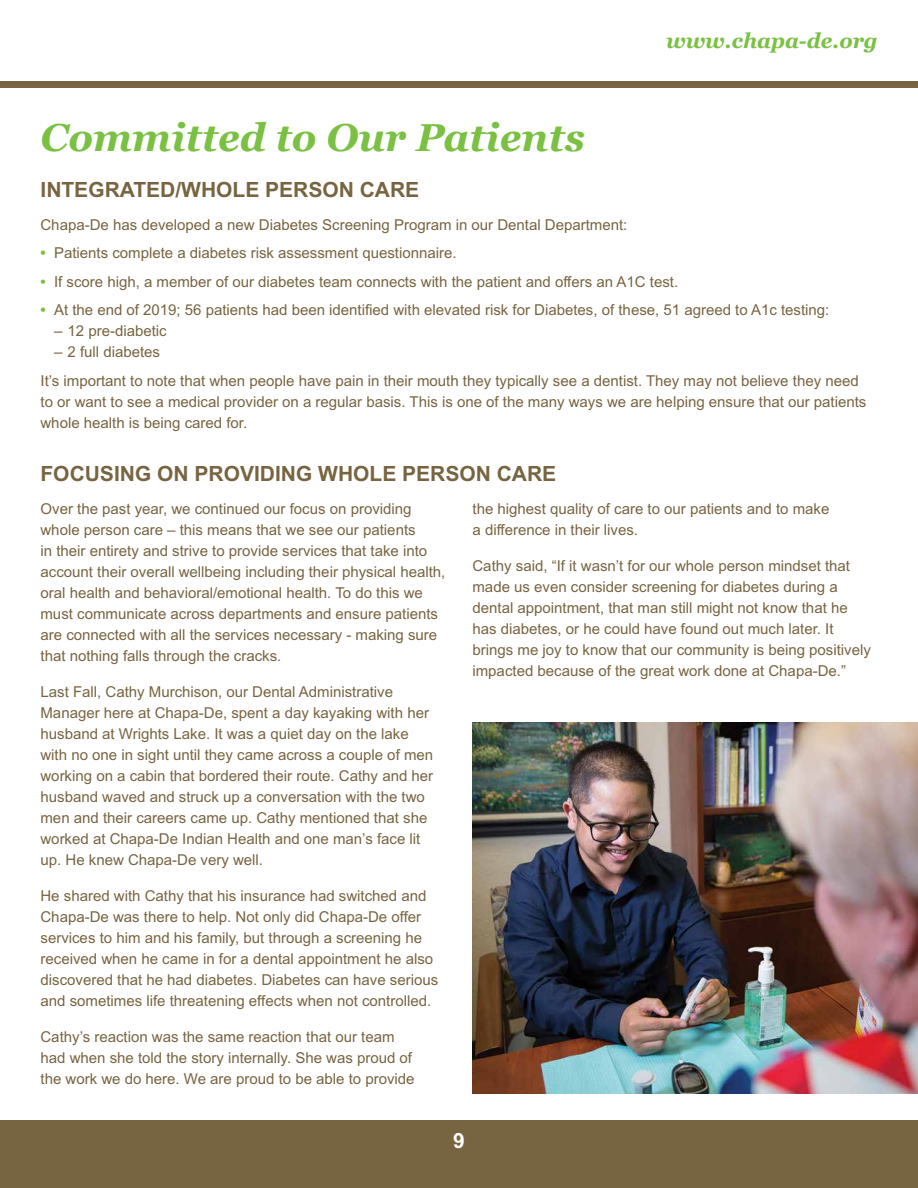
<style>
.page{position:relative;width:918px;height:1188px;background:#fff}
.page>*{position:absolute;margin:0;border:0;box-sizing:border-box;transform-origin:0 0}
.t1{font:italic 700 39px "Georgia";color:#7ac143}
.t2{font:700 21px "Arial MT Std";color:#776441}
.t3{font:italic 700 21px "Georgia";color:#7ac143}
.t4{font:700 21px "Arial MT Std";color:#fff}
.t5{font:15px/21px "Arial MT Std";color:#776441}
.s1{font-weight:700;color:#7ac143}
</style>
<div class="page">
<img style="left:472px;top:722px;width:446px;height:371px">
<div style="left:0;top:1120px;width:918px;height:68px;background:#776441"></div>
<div style="left:0;top:0;width:918px;height:88px;background:#776441"></div>
<div style="left:0;top:0;width:918px;height:81px;background:#fff"></div>
<h2 class="t3" style="left:666px;top:26px;width:213px">www.chapa-de.org</h2>
<h1 class="t1" style="left:40px;top:108px;width:546px">Committed to Our Patients</h1>
<h2 class="t2" style="left:40px;top:177px;width:380px">INTEGRATED/WHOLE PERSON CARE</h2>
<p class="t5" style="left:40px;top:214px;width:588px">Chapa-De has developed a new Diabetes Screening Program in our Dental Department:</p>
<p class="t5" style="left:40px;top:242px;width:418px"><span class="s1">•</span> Patients complete a diabetes risk assessment questionnaire.</p>
<p class="t5" style="left:40px;top:271px;width:639px"><span class="s1">•</span> If score high, a member of our diabetes team connects with the patient and offers an A1C test.</p>
<p class="t5" style="left:40px;top:299px;width:790px"><span class="s1">•</span> At the end of 2019; 56 patients had been identified with elevated risk for Diabetes, of these, 51 agreed to A1c testing:</p>
<p class="t5" style="left:54px;top:320px;width:114px">– 12 pre-diabetic</p>
<p class="t5" style="left:40px;top:338px;width:820px;line-height:28.5px;text-indent:14px">– 2 full diabetes<br>It’s important to note that when people have pain in their mouth they typically see a dentist. They may not believe they need</p>
<p class="t5" style="left:40px;top:391px;width:827px">to or want to see a medical provider on a regular basis. This is one of the many ways we are helping ensure that our patients whole health is being cared for.</p>
<h2 class="t2" style="left:40px;top:461px;width:517px">FOCUSING ON PROVIDING WHOLE PERSON CARE</h2>
<p class="t5" style="left:40px;top:498px;width:407px">Over the past year, we continued our focus on providing whole person care – this means that we see our patients<br>in their entirety and strive to provide services that take into account their overall wellbeing including their physical health, oral health and behavioral/emotional health. To do this we must communicate across departments and ensure patients are connected with all the services necessary - making sure that nothing falls through the cracks.</p>
<p class="t5" style="left:40px;top:681px;width:394px">Last Fall, Cathy Murchison, our Dental Administrative Manager here at Chapa-De, spent a day kayaking with her husband at Wrights Lake. It was a quiet day on the lake with no one in sight until they came across a couple of men working on a cabin that bordered their route. Cathy and her husband waved and struck up a conversation with the two men and their careers came up. Cathy mentioned that she worked at Chapa-De Indian Health and one man’s face lit up. He knew Chapa-De very well.</p>
<p class="t5" style="left:40px;top:885px;width:399px">He shared with Cathy that his insurance had switched and Chapa-De was there to help. Not only did Chapa-De offer services to him and his family, but through a screening he received when he came in for a dental appointment he also discovered that he had diabetes. Diabetes can have serious and sometimes life threatening effects when not controlled.</p>
<p class="t5" style="left:40px;top:1026px;width:376px">Cathy’s reaction was the same reaction that our team had when she told the story internally. She was proud of the work we do here. We are proud to be able to provide</p>
<p class="t5" style="left:472px;top:498px;width:358px">the highest quality of care to our patients and to make a difference in their lives.</p>
<p class="t5" style="left:472px;top:555px;width:400px">Cathy said, “If it wasn’t for our whole person mindset that made us even consider screening for diabetes during a dental appointment, that man still might not know that he has diabetes, or he could have found out much later. It brings me joy to know that our community is being positively impacted because of the great work done at Chapa-De.”</p>
<h2 class="t4" style="left:453px;top:1128px;width:13px">9</h2>
</div>
